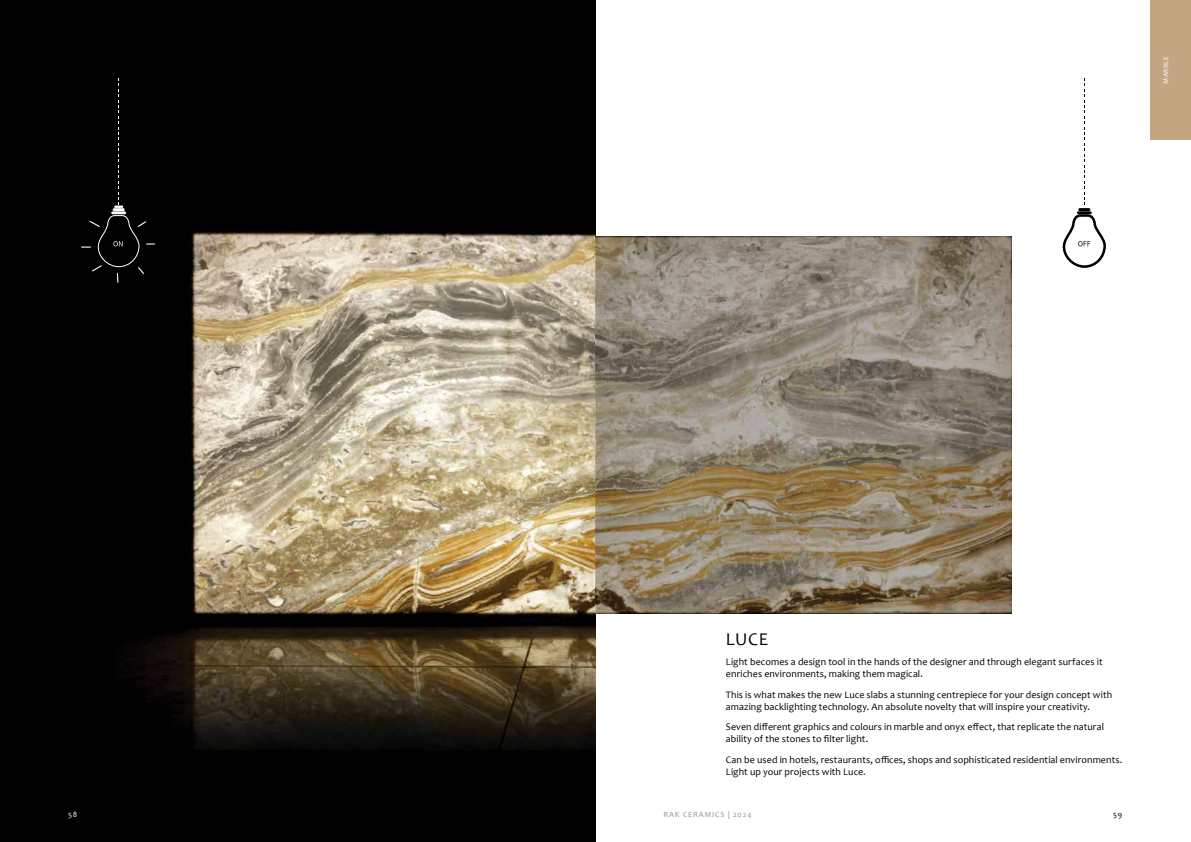
<style>
.page{position:relative;width:1191px;height:842px;background:#fff}
.page>*{position:absolute;margin:0;border:0;box-sizing:border-box;transform-origin:0 0}
.t1{font:18px "Candara";color:#000}
.t2{font:10px/12px "Candara";letter-spacing:.01em;color:#000}
.t3{font:8px "Candara";letter-spacing:.1em;color:#919396}
.t4{font:8px "Candara";color:#000}
.t5{font:8px "Candara";color:#fff}
.t6{font:7px "Candara";letter-spacing:.04em;color:#fff}
</style>
<div class="page">
<div style="left:1150px;top:0;width:41px;height:140px;background:#c3a581"></div>
<img style="left:0;top:0;width:595px;height:842px">
<img style="left:595px;top:236px;width:416px;height:377px">
<div style="left:81px;top:78px;width:74px;height:205px;background:#000"></div>
<svg style="left:1062px;top:78px;width:44px;height:190px"></svg>
<p class="t5" style="left:68px;top:809px;width:11px">58</p>
<p class="t6" style="left:1161px;top:84px;width:29px;rotate:-90deg">MARBLE</p>
<h1 class="t1" style="left:726px;top:628px;width:44px">LUCE</h1>
<p class="t2" style="left:726px;top:656px;width:378px">Light becomes a design tool in the hands of the designer and through elegant surfaces it enriches environments, making them magical.</p>
<p class="t2" style="left:726px;top:688px;width:388px">This is what makes the new Luce slabs a stunning centrepiece for your design concept with amazing backlighting technology. An absolute novelty that will inspire your creativity.</p>
<p class="t2" style="left:726px;top:721px;width:379px">Seven different graphics and colours in marble and onyx effect, that replicate the natural ability of the stones to filter light.</p>
<p class="t2" style="left:726px;top:753px;width:398px">Can be used in hotels, restaurants, offices, shops and sophisticated residential environments.<br>Light up your projects with Luce.</p>
<p class="t3" style="left:663px;top:809px;width:90px">RAK CERAMICS | 2024</p>
<p class="t4" style="left:1113px;top:809px;width:11px">59</p>
</div>
